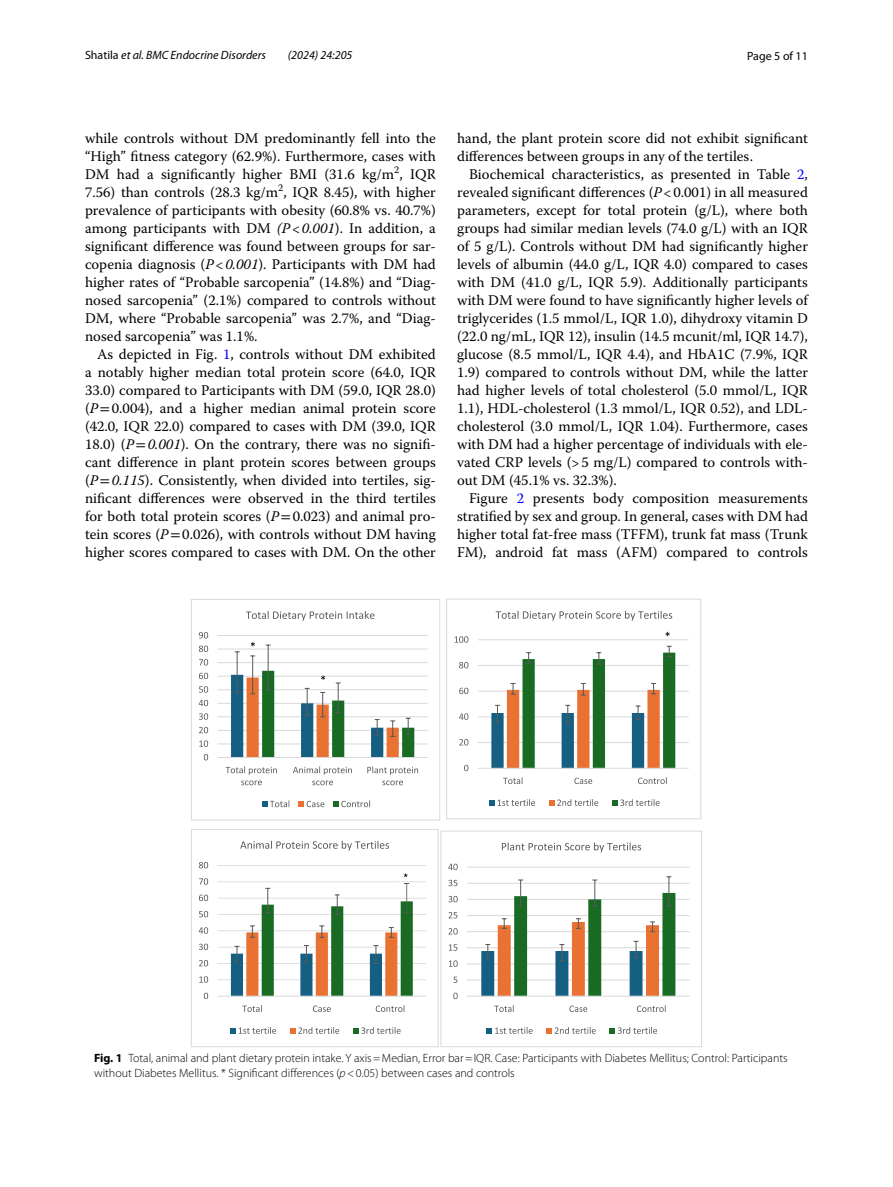
<style>
.page{position:relative;width:893px;height:1187px;background:#fff}
.page>*{position:absolute;margin:0;border:0;box-sizing:border-box;transform-origin:0 0}
.t1{font:14.7px/18px "Warnock Pro";color:#000;text-align:justify}
.t2{font:300 12px/15px "Myriad Pro";color:#000}
.t3{font:italic 12px "Myriad Pro";color:#000}
.t4{font:12px "Myriad Pro";color:#000}
.s1{font-style:normal}
.s2{font-style:italic}
.s3{color:#00f}
.s4{font-family:"STIX"}
.s5{font-weight:700}
</style>
<div class="page">
<hr style="left:478px;top:742px;width:211px;height:1px;background:#d9d9d9">
<hr style="left:478px;top:716px;width:211px;height:1px;background:#d9d9d9">
<hr style="left:478px;top:690px;width:211px;height:1px;background:#d9d9d9">
<hr style="left:478px;top:665px;width:211px;height:1px;background:#d9d9d9">
<hr style="left:478px;top:639px;width:211px;height:1px;background:#d9d9d9">
<svg style="left:491px;top:645px;width:184px;height:122px"></svg>
<hr style="left:478px;top:767px;width:211px;height:1px;background:#d9d9d9">
<svg style="left:464px;top:764px;width:4px;height:7px"></svg>
<svg style="left:459px;top:739px;width:9px;height:6px"></svg>
<svg style="left:459px;top:713px;width:9px;height:6px"></svg>
<svg style="left:459px;top:687px;width:9px;height:7px"></svg>
<svg style="left:459px;top:662px;width:9px;height:6px"></svg>
<svg style="left:455px;top:636px;width:13px;height:6px"></svg>
<svg style="left:503px;top:777px;width:19px;height:7px"></svg>
<svg style="left:574px;top:777px;width:18px;height:7px"></svg>
<svg style="left:638px;top:777px;width:29px;height:7px"></svg>
<svg style="left:496px;top:610px;width:176px;height:10px"></svg>
<svg style="left:489px;top:799px;width:46px;height:6px"></svg>
<svg style="left:549px;top:799px;width:49px;height:6px"></svg>
<svg style="left:612px;top:799px;width:48px;height:6px"></svg>
<div style="left:446px;top:598px;width:255px;height:221px;border:1px solid #d9d9d9"></div>
<svg style="left:666px;top:631px;width:4px;height:5px"></svg>
<hr style="left:218px;top:979px;width:208px;height:1px;background:#d9d9d9">
<hr style="left:218px;top:962px;width:208px;height:1px;background:#d9d9d9">
<hr style="left:218px;top:946px;width:208px;height:1px;background:#d9d9d9">
<hr style="left:218px;top:930px;width:208px;height:1px;background:#d9d9d9">
<hr style="left:218px;top:914px;width:208px;height:1px;background:#d9d9d9">
<hr style="left:218px;top:897px;width:208px;height:1px;background:#d9d9d9">
<hr style="left:218px;top:881px;width:208px;height:1px;background:#d9d9d9">
<hr style="left:218px;top:865px;width:208px;height:1px;background:#d9d9d9">
<hr style="left:218px;top:995px;width:208px;height:1px;background:#d9d9d9">
<svg style="left:204px;top:992px;width:4px;height:7px"></svg>
<svg style="left:199px;top:976px;width:9px;height:6px"></svg>
<svg style="left:199px;top:960px;width:9px;height:6px"></svg>
<svg style="left:199px;top:943px;width:9px;height:7px"></svg>
<svg style="left:199px;top:927px;width:9px;height:6px"></svg>
<svg style="left:199px;top:911px;width:9px;height:6px"></svg>
<svg style="left:199px;top:894px;width:9px;height:7px"></svg>
<svg style="left:199px;top:878px;width:9px;height:6px"></svg>
<svg style="left:199px;top:862px;width:9px;height:6px"></svg>
<svg style="left:242px;top:1005px;width:20px;height:6px"></svg>
<svg style="left:313px;top:1005px;width:18px;height:6px"></svg>
<svg style="left:376px;top:1005px;width:28px;height:6px"></svg>
<svg style="left:240px;top:840px;width:149px;height:10px"></svg>
<svg style="left:230px;top:1027px;width:46px;height:6px"></svg>
<svg style="left:290px;top:1027px;width:49px;height:6px"></svg>
<svg style="left:353px;top:1027px;width:48px;height:6px"></svg>
<div style="left:191px;top:829px;width:248px;height:218px;border:1px solid #d9d9d9"></div>
<hr style="left:467px;top:979px;width:223px;height:1px;background:#d9d9d9">
<hr style="left:467px;top:963px;width:223px;height:1px;background:#d9d9d9">
<hr style="left:467px;top:947px;width:223px;height:1px;background:#d9d9d9">
<hr style="left:467px;top:931px;width:223px;height:1px;background:#d9d9d9">
<hr style="left:467px;top:915px;width:223px;height:1px;background:#d9d9d9">
<hr style="left:467px;top:898px;width:223px;height:1px;background:#d9d9d9">
<hr style="left:467px;top:882px;width:223px;height:1px;background:#d9d9d9">
<hr style="left:467px;top:866px;width:223px;height:1px;background:#d9d9d9">
<svg style="left:481px;top:876px;width:194px;height:119px"></svg>
<hr style="left:467px;top:995px;width:223px;height:1px;background:#d9d9d9">
<svg style="left:453px;top:992px;width:5px;height:7px"></svg>
<svg style="left:453px;top:976px;width:4px;height:6px"></svg>
<svg style="left:449px;top:960px;width:9px;height:6px"></svg>
<svg style="left:449px;top:944px;width:8px;height:6px"></svg>
<svg style="left:449px;top:928px;width:9px;height:6px"></svg>
<svg style="left:449px;top:912px;width:8px;height:6px"></svg>
<svg style="left:448px;top:895px;width:10px;height:7px"></svg>
<svg style="left:448px;top:879px;width:9px;height:7px"></svg>
<svg style="left:448px;top:863px;width:10px;height:7px"></svg>
<svg style="left:494px;top:1005px;width:20px;height:6px"></svg>
<svg style="left:569px;top:1005px;width:18px;height:6px"></svg>
<svg style="left:637px;top:1005px;width:29px;height:6px"></svg>
<svg style="left:502px;top:842px;width:139px;height:10px"></svg>
<svg style="left:487px;top:1027px;width:46px;height:6px"></svg>
<svg style="left:546px;top:1027px;width:50px;height:6px"></svg>
<svg style="left:610px;top:1027px;width:47px;height:6px"></svg>
<div style="left:440px;top:830px;width:262px;height:217px;border:1px solid #d9d9d9"></div>
<hr style="left:218px;top:743px;width:210px;height:1px;background:#d9d9d9">
<hr style="left:218px;top:730px;width:210px;height:1px;background:#d9d9d9">
<hr style="left:218px;top:716px;width:210px;height:1px;background:#d9d9d9">
<hr style="left:218px;top:703px;width:210px;height:1px;background:#d9d9d9">
<hr style="left:218px;top:689px;width:210px;height:1px;background:#d9d9d9">
<hr style="left:218px;top:675px;width:210px;height:1px;background:#d9d9d9">
<hr style="left:218px;top:662px;width:210px;height:1px;background:#d9d9d9">
<hr style="left:218px;top:648px;width:210px;height:1px;background:#d9d9d9">
<hr style="left:218px;top:635px;width:210px;height:1px;background:#d9d9d9">
<hr style="left:218px;top:757px;width:210px;height:1px;background:#d9d9d9">
<svg style="left:204px;top:754px;width:4px;height:6px"></svg>
<svg style="left:199px;top:740px;width:9px;height:6px"></svg>
<svg style="left:199px;top:727px;width:9px;height:6px"></svg>
<svg style="left:199px;top:713px;width:9px;height:6px"></svg>
<svg style="left:199px;top:699px;width:9px;height:7px"></svg>
<svg style="left:199px;top:686px;width:9px;height:6px"></svg>
<svg style="left:199px;top:672px;width:9px;height:7px"></svg>
<svg style="left:199px;top:659px;width:9px;height:6px"></svg>
<svg style="left:199px;top:645px;width:9px;height:7px"></svg>
<svg style="left:199px;top:632px;width:9px;height:6px"></svg>
<svg style="left:226px;top:766px;width:51px;height:8px"></svg>
<svg style="left:241px;top:780px;width:21px;height:5px"></svg>
<svg style="left:293px;top:766px;width:59px;height:8px"></svg>
<svg style="left:312px;top:780px;width:21px;height:5px"></svg>
<svg style="left:367px;top:766px;width:51px;height:8px"></svg>
<svg style="left:382px;top:780px;width:21px;height:5px"></svg>
<svg style="left:246px;top:611px;width:128px;height:9px"></svg>
<svg style="left:262px;top:800px;width:27px;height:7px"></svg>
<svg style="left:298px;top:800px;width:26px;height:7px"></svg>
<svg style="left:333px;top:800px;width:37px;height:7px"></svg>
<div style="left:191px;top:599px;width:249px;height:221px;border:1px solid #d9d9d9"></div>
<svg style="left:231px;top:642px;width:183px;height:115px"></svg>
<svg style="left:231px;top:873px;width:182px;height:123px"></svg>
<p class="t3" style="left:85px;top:48px;width:182px"><span class="s1">Shatila</span> et al. BMC Endocrine Disorders</p>
<p class="t3" style="left:288px;top:48px;width:66px">(2024) 24:205</p>
<p class="t4" style="left:747px;top:48px;width:62px">Page 5 of 11</p>
<p class="t1" style="left:85px;top:128px;width:352px">while controls without DM predominantly fell into the “High” fitness category (62.9%). Furthermore, cases with DM had a significantly higher BMI (31.6 kg/m<sup>2</sup>, IQR 7.56) than controls (28.3 kg/m<sup>2</sup>, IQR 8.45), with higher prevalence of participants with obesity (60.8% vs. 40.7%) among participants with DM <span class="s2">(P</span>&lt;<span class="s2">0.001</span>). In addition, a significant difference was found between groups for sar&shy;copenia diagnosis (<span class="s2">P</span>&lt;<span class="s2">0.001</span>). Participants with DM had higher rates of “Probable sarcopenia” (14.8%) and “Diag&shy;nosed sarcopenia” (2.1%) compared to controls without DM, where “Probable sarcopenia” was 2.7%, and “Diag&shy;nosed sarcopenia” was 1.1%.</p>
<p class="t1" style="left:85px;top:344px;width:352px;text-indent:12px">As depicted in Fig. <span class="s3">1</span>, controls without DM exhibited a notably higher median total protein score (64.0, IQR 33.0) compared to Participants with DM (59.0, IQR 28.0) (<span class="s2">P</span><span class="s4">=</span>0.004), and a higher median animal protein score (42.0, IQR 22.0) compared to cases with DM (39.0, IQR 18.0) (<span class="s2">P</span><span class="s4">=</span><span class="s2">0.001</span>). On the contrary, there was no signifi&shy;cant difference in plant protein scores between groups (<span class="s2">P</span><span class="s4">=</span><span class="s2">0.115</span>). Consistently, when divided into tertiles, sig&shy;nificant differences were observed in the third tertiles for both total protein scores (<span class="s2">P</span><span class="s4">=</span>0.023) and animal pro&shy;tein scores (<span class="s2">P</span><span class="s4">=</span>0.026), with controls without DM having higher scores compared to cases with DM. On the other</p>
<p class="t1" style="left:457px;top:128px;width:352px">hand, the plant protein score did not exhibit significant differences between groups in any of the tertiles.</p>
<p class="t1" style="left:457px;top:164px;width:352px;text-indent:12px">Biochemical characteristics, as presented in Table <span class="s3">2</span>, revealed significant differences (<span class="s2">P</span>&lt;0.001) in all measured parameters, except for total protein (g/L), where both groups had similar median levels (74.0 g/L) with an IQR of 5 g/L). Controls without DM had significantly higher levels of albumin (44.0 g/L, IQR 4.0) compared to cases with DM (41.0 g/L, IQR 5.9). Additionally participants with DM were found to have significantly higher levels of triglycerides (1.5 mmol/L, IQR 1.0), dihydroxy vitamin D (22.0 ng/mL, IQR 12), insulin (14.5 mcunit/ml, IQR 14.7), glucose (8.5 mmol/L, IQR 4.4), and HbA1C (7.9%, IQR 1.9) compared to controls without DM, while the latter had higher levels of total cholesterol (5.0 mmol/L, IQR 1.1), HDL-cholesterol (1.3 mmol/L, IQR 0.52), and LDL&shy;cholesterol (3.0 mmol/L, IQR 1.04). Furthermore, cases with DM had a higher percentage of individuals with ele&shy;vated CRP levels (&gt;5 mg/L) compared to controls with&shy;out DM (45.1% vs. 32.3%).</p>
<p class="t1" style="left:457px;top:488px;width:352px;text-indent:12px">Figure <span class="s3">2</span> presents body composition measurements stratified by sex and group. In general, cases with DM had higher total fat-free mass (TFFM), trunk fat mass (Trunk FM), android fat mass (AFM) compared to controls</p>
<p class="t2" style="left:94px;top:1050px;width:695px"><span class="s5">Fig. 1</span> Total, animal and plant dietary protein intake. Y axis=Median, Error bar=IQR. Case: Participants with Diabetes Mellitus; Control: Participants without Diabetes Mellitus. * Significant differences (<span class="s2">p</span>&lt;0.05) between cases and controls</p>
</div>
